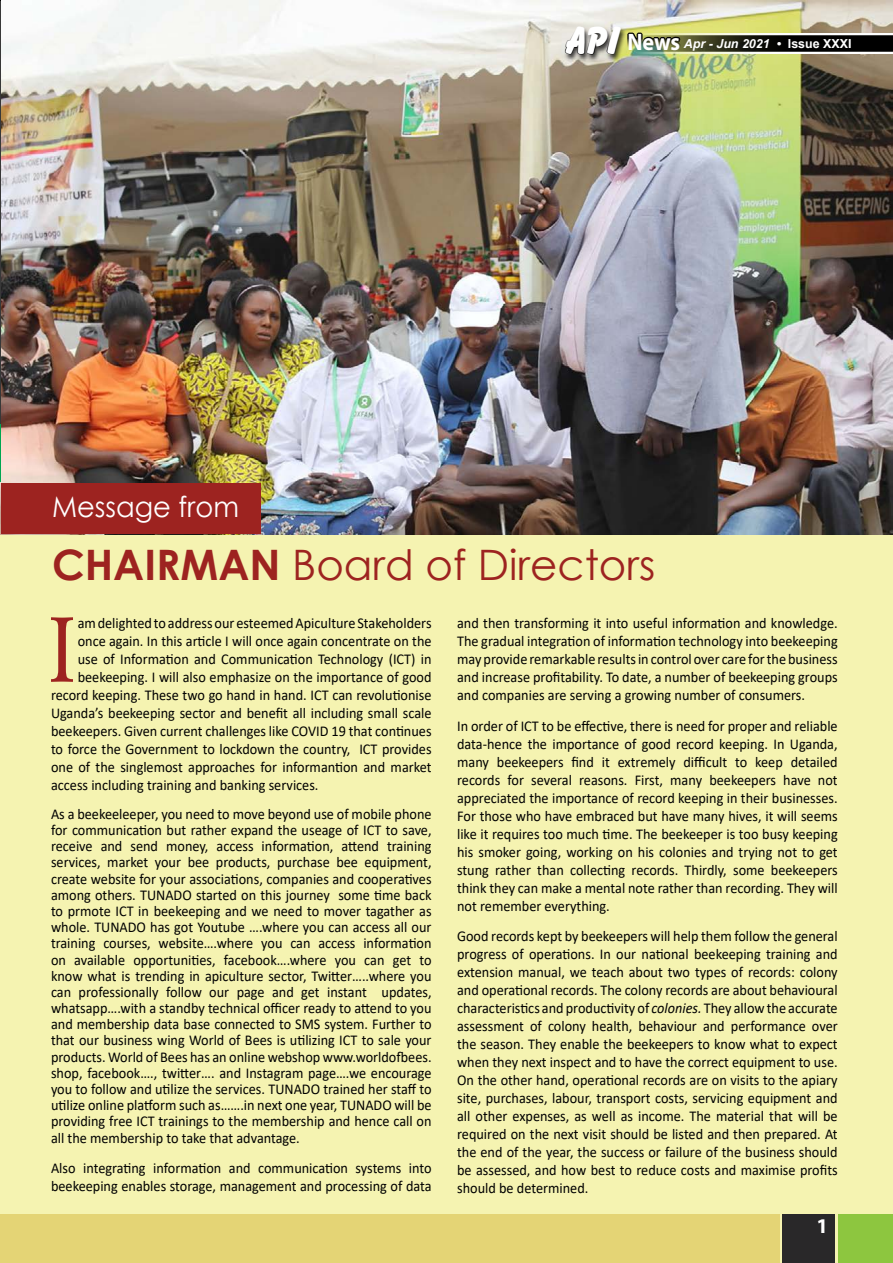
<style>
.page{position:relative;width:893px;height:1263px;background:#fff}
.page>*{position:absolute;margin:0;border:0;box-sizing:border-box;transform-origin:0 0}
.t1{font:91.5px "Revival 565 BT";color:#9d2320;scale:.95 1}
.t2{font:42px "Century Gothic";color:#9d2320}
.t3{font:28.5px "Century Gothic";color:#fff;scale:.96 1}
.t4{font:700 21px "Myriad Pro";color:#fff}
.t5{font:15px/18px "Calibri";color:#000;text-align:justify;scale:.95 1}
.t6{font:italic 700 12.45px "Arial";color:#fff}
.s1{font-family:"Balloon";font-weight:400;font-style:normal;font-size:40.95px}
.s2{font-family:"Myriad Pro";font-style:normal;font-size:23.85px}
.s3{font-style:normal}
.s4{font-weight:700}
.s5{font-style:italic}
</style>
<div class="page">
<div style="left:1px;top:483px;width:892px;height:780px;background:#f5f3b1"></div>
<img style="left:0;top:0;width:893px;height:534px">
<div style="left:782px;top:1215px;width:53px;height:48px;background:#292829"></div>
<div style="left:839px;top:1215px;width:54px;height:48px;background:#8dc63f"></div>
<div style="left:0;top:1215px;width:779px;height:48px;background:#e4d475"></div>
<svg style="left:0;top:0;width:1px;height:424px"></svg>
<hr style="left:0;top:424px;width:1px;height:57px;background:#00a651">
<img style="left:564px;top:19px;width:329px;height:44px">
<div style="left:1px;top:483px;width:259px;height:51px;background:#9d2320"></div>
<p class="t6" style="left:566px;top:35px;width:287px"><span class="s1">API</span> <span class="s2">News</span> Apr - Jun 2021 • <span class="s3">Issue XXXI</span></p>
<h3 class="t3" style="left:52px;top:487px;width:196px">Message from</h3>
<h2 class="t2" style="left:52px;top:535px;width:605px"><span class="s4">CHAIRMAN</span> Board of Directors</h2>
<h1 class="t1" style="left:46px;top:594px;width:35px">I</h1>
<p class="t5" style="left:78px;top:613px;width:374px">am delighted to address our esteemed Apiculture Stakeholders</p>
<p class="t5" style="left:78px;top:631px;width:374px">once again. In this article I will once again concentrate on the</p>
<p class="t5" style="left:78px;top:649px;width:374px">use of Information and Communication Technology (ICT) in</p>
<p class="t5" style="left:78px;top:667px;width:374px">beekeeping. I will also emphasize on the importance of good</p>
<p class="t5" style="left:51px;top:685px;width:402px">record keeping. These two go hand in hand. ICT can revolutionise</p>
<p class="t5" style="left:51px;top:703px;width:402px">Uganda’s beekeeping sector and benefit all including small scale</p>
<p class="t5" style="left:51px;top:721px;width:402px">beekeepers. Given current challenges like COVID 19 that continues</p>
<p class="t5" style="left:51px;top:739px;width:402px">to force the Government to lockdown the country, ICT provides</p>
<p class="t5" style="left:51px;top:757px;width:402px">one of the singlemost approaches for informantion and market</p>
<p class="t5" style="left:51px;top:775px;width:283px">access including training and banking services.</p>
<p class="t5" style="left:51px;top:805px;width:402px;line-height:16.2px">As a beekeeleeper, you need to move beyond use of mobile phone for communication but rather expand the useage of ICT to save, receive and send money, access information, attend training services, market your bee products, purchase bee equipment, create website for your associations, companies and cooperatives among others. TUNADO started on this journey some time back to prmote ICT in beekeeping and we need to mover tagather as whole. TUNADO has got Youtube ….where you can access all our training courses, website….where you can access information on available opportunities, facebook….where you can get to know what is trending in apiculture sector, Twitter…..where you can professionally follow our page and get instant updates, whatsapp….with a standby technical officer ready to attend to you and membership data base connected to SMS system. Further to that our business wing World of Bees is utilizing ICT to sale your products. World of Bees has an online webshop www.worldofbees. shop, facebook…., twitter…. and Instagram page….we encourage you to follow and utilize the services. TUNADO trained her staff to utilize online platform such as…….in next one year, TUNADO will be providing free ICT trainings to the membership and hence call on all the membership to take that advantage.</p>
<p class="t5" style="left:51px;top:1159px;width:402px">Also integrating information and communication systems into beekeeping enables storage, management and processing of data</p>
<p class="t5" style="left:457px;top:613px;width:402px">and then transforming it into useful information and knowledge.<br>The gradual integration of information technology into beekeeping may provide remarkable results in control over care for the business and increase profitability. To date, a number of beekeeping groups and companies are serving a growing number of consumers.</p>
<p class="t5" style="left:457px;top:716px;width:402px">In order of ICT to be effective, there is need for proper and reliable data-hence the importance of good record keeping. In Uganda, many beekeepers find it extremely difficult to keep detailed records for several reasons. First, many beekeepers have not appreciated the importance of record keeping in their businesses.<br>For those who have embraced but have many hives, it will seems like it requires too much time. The beekeeper is too busy keeping his smoker going, working on his colonies and trying not to get stung rather than collecting records. Thirdly, some beekeepers think they can make a mental note rather than recording. They will not remember everything.</p>
<p class="t5" style="left:457px;top:927px;width:402px">Good records kept by beekeepers will help them follow the general progress of operations. In our national beekeeping training and extension manual, we teach about two types of records: colony and operational records. The colony records are about behavioural characteristics and productivity of <span class="s5">colonies.</span> They allow the accurate assessment of colony health, behaviour and performance over the season. They enable the beekeepers to know what to expect when they next inspect and to have the correct equipment to use.<br>On the other hand, operational records are on visits to the apiary site, purchases, labour, transport costs, servicing equipment and all other expenses, as well as income. The material that will be required on the next visit should be listed and then prepared. At the end of the year, the success or failure of the business should be assessed, and how best to reduce costs and maximise profits should be determined.</p>
<h3 class="t4" style="left:816px;top:1212px;width:13px">1</h3>
</div>
